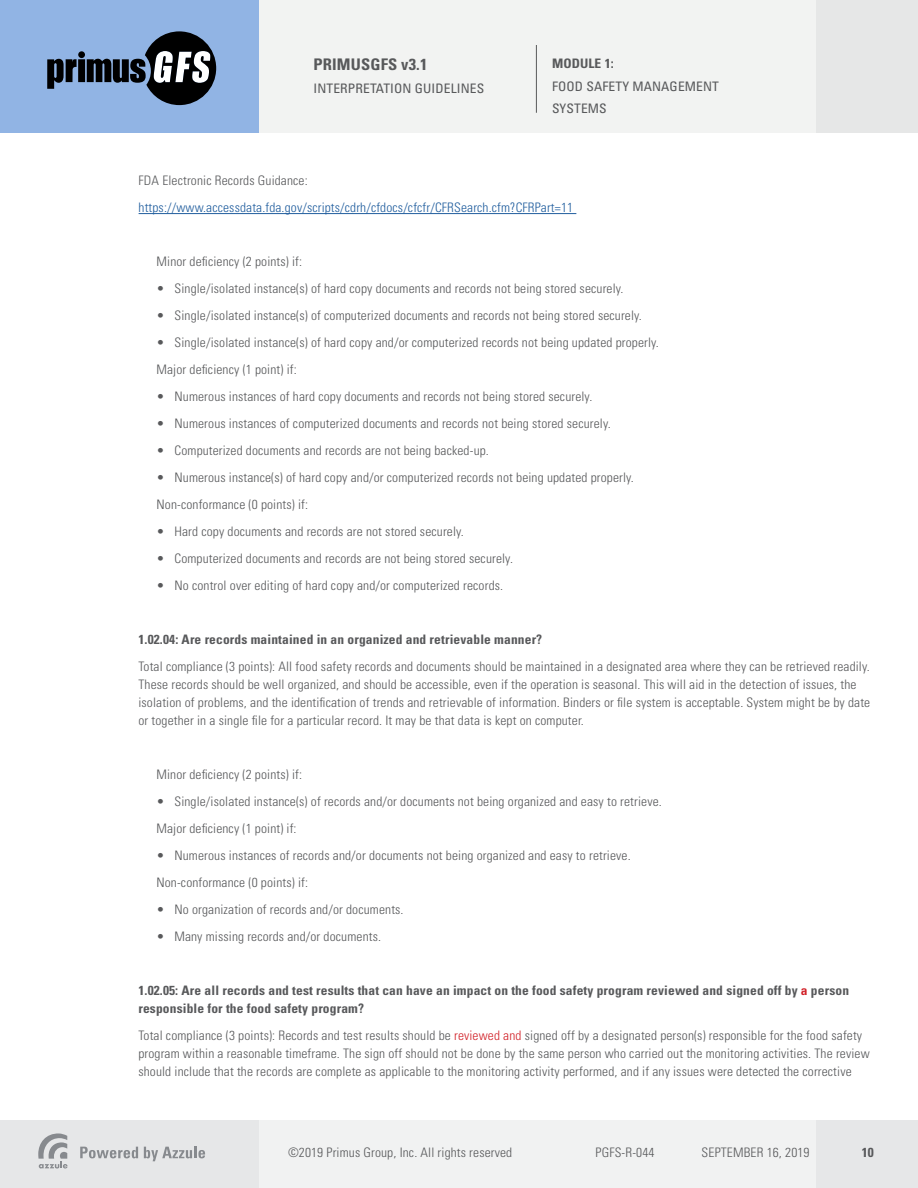
<style>
.page{position:relative;width:918px;height:1188px;background:#fff}
.page>*{position:absolute;margin:0;border:0;box-sizing:border-box;transform-origin:0 0}
.t1{font:700 condensed 16.05px "Univers LT Std";letter-spacing:.01em;color:#58595b}
.t2{font:300 condensed 13.05px/18px "Univers LT Std";letter-spacing:.01em;color:#58595b}
.t3{font:700 condensed 13.05px/18px "Univers LT Std";letter-spacing:.01em;color:#58595b}
.t4{font:300 condensed 13.05px "Univers LT Std";letter-spacing:.01em;color:#215e9e}
.t5{font:condensed 13.05px/22.5px "Univers LT Std";letter-spacing:.01em;color:#58595b}
.s1{color:#d2232a}
</style>
<div class="page">
<div style="left:0;top:0;width:918px;height:132px;background:#f2f3f2"></div>
<div style="left:816px;top:0;width:102px;height:132px;background:#e6e7e7"></div>
<div style="left:0;top:0;width:259px;height:133px;background:#91b4e4"></div>
<svg style="left:47px;top:59px;width:30px;height:30px"></svg>
<div style="left:78px;top:59px;width:7px;height:23px;background:#000"></div>
<div style="left:78px;top:51px;width:7px;height:7px;background:#000;border-radius:50%"></div>
<svg style="left:87px;top:31px;width:129px;height:74px"></svg>
<div style="left:0;top:1120px;width:918px;height:68px;background:#f1f2f2"></div>
<div style="left:816px;top:1120px;width:102px;height:68px;background:#e6e7e8"></div>
<div style="left:0;top:1120px;width:259px;height:68px;background:#e6e7e8"></div>
<svg style="left:80px;top:1147px;width:58px;height:11px"></svg>
<svg style="left:144px;top:1147px;width:61px;height:14px"></svg>
<svg style="left:38px;top:1133px;width:30px;height:35px"></svg>
<hr style="left:536px;top:45px;width:1px;height:68px;background:#58595b">
<hr style="left:139px;top:213px;width:437px;height:1px;background:#215e9e">
<p class="t1" style="left:314px;top:55px;width:115px">PRIMUSGFS v3.1</p>
<p class="t5" style="left:314px;top:77px;width:172px">INTERPRETATION GUIDELINES</p>
<p class="t3" style="left:552px;top:55px;width:63px">MODULE 1:</p>
<p class="t5" style="left:552px;top:75px;width:169px">FOOD SAFETY MANAGEMENT<br>SYSTEMS</p>
<p class="t2" style="left:139px;top:172px;width:171px">FDA Electronic Records Guidance:</p>
<p class="t4" style="left:139px;top:200px;width:436px">https://www.accessdata.fda.gov/scripts/cdrh/cfdocs/cfcfr/CFRSearch.cfm?CFRPart=11</p>
<p class="t2" style="left:157px;top:253px;width:147px">Minor deficiency (2 points) if:</p>
<p class="t2" style="left:157px;top:280px;width:468px">• Single/isolated instance(s) of hard copy documents and records not being stored securely.</p>
<p class="t2" style="left:157px;top:307px;width:487px">• Single/isolated instance(s) of computerized documents and records not being stored securely.</p>
<p class="t2" style="left:157px;top:329px;width:504px;line-height:27px">• Single/isolated instance(s) of hard copy and/or computerized records not being updated properly.<br>Major deficiency (1 point) if:</p>
<p class="t2" style="left:157px;top:388px;width:437px">• Numerous instances of hard copy documents and records not being stored securely.</p>
<p class="t2" style="left:157px;top:415px;width:456px">• Numerous instances of computerized documents and records not being stored securely.</p>
<p class="t2" style="left:157px;top:442px;width:334px">• Computerized documents and records are not being backed-up.</p>
<p class="t2" style="left:157px;top:464px;width:479px;line-height:27px">• Numerous instance(s) of hard copy and/or computerized records not being updated properly.<br>Non-conformance (0 points) if:</p>
<p class="t2" style="left:157px;top:523px;width:309px">• Hard copy documents and records are not stored securely.</p>
<p class="t2" style="left:156px;top:550px;width:358px">• Computerized documents and records are not being stored securely.</p>
<p class="t2" style="left:156px;top:577px;width:348px">• No control over editing of hard copy and/or computerized records.</p>
<p class="t3" style="left:138px;top:631px;width:405px">1.02.04: Are records maintained in an organized and retrievable manner?</p>
<p class="t2" style="left:138px;top:658px;width:733px">Total compliance (3 points): All food safety records and documents should be maintained in a designated area where they can be retrieved readily.<br>These records should be well organized, and should be accessible, even if the operation is seasonal. This will aid in the detection of issues, the isolation of problems, and the identification of trends and retrievable of information. Binders or file system is acceptable. System might be by date or together in a single file for a particular record. It may be that data is kept on computer.</p>
<p class="t2" style="left:156px;top:766px;width:147px">Minor deficiency (2 points) if:</p>
<p class="t2" style="left:156px;top:788px;width:507px;line-height:27px">• Single/isolated instance(s) of records and/or documents not being organized and easy to retrieve.<br>Major deficiency (1 point) if:</p>
<p class="t2" style="left:156px;top:842px;width:476px;line-height:27px">• Numerous instances of records and/or documents not being organized and easy to retrieve.<br>Non-conformance (0 points) if:</p>
<p class="t2" style="left:156px;top:901px;width:249px">• No organization of records and/or documents.</p>
<p class="t2" style="left:156px;top:928px;width:226px">• Many missing records and/or documents.</p>
<p class="t3" style="left:138px;top:982px;width:712px">1.02.05: Are all records and test results that can have an impact on the food safety program reviewed and signed off by <span class="s1">a</span> person responsible for the food safety program?</p>
<p class="t2" style="left:138px;top:1027px;width:733px">Total compliance (3 points): Records and test results should be <span class="s1">reviewed and</span> signed off by a designated person(s) responsible for the food safety program within a reasonable timeframe. The sign off should not be done by the same person who carried out the monitoring activities. The review should include that the records are complete as applicable to the monitoring activity performed, and if any issues were detected the corrective</p>
<p class="t2" style="left:288px;top:1144px;width:226px">©2019 Primus Group, Inc. All rights reserved</p>
<p class="t2" style="left:596px;top:1144px;width:60px">PGFS-R-044</p>
<p class="t2" style="left:702px;top:1144px;width:109px">SEPTEMBER 16, 2019</p>
<p class="t3" style="left:862px;top:1144px;width:14px">10</p>
</div>
